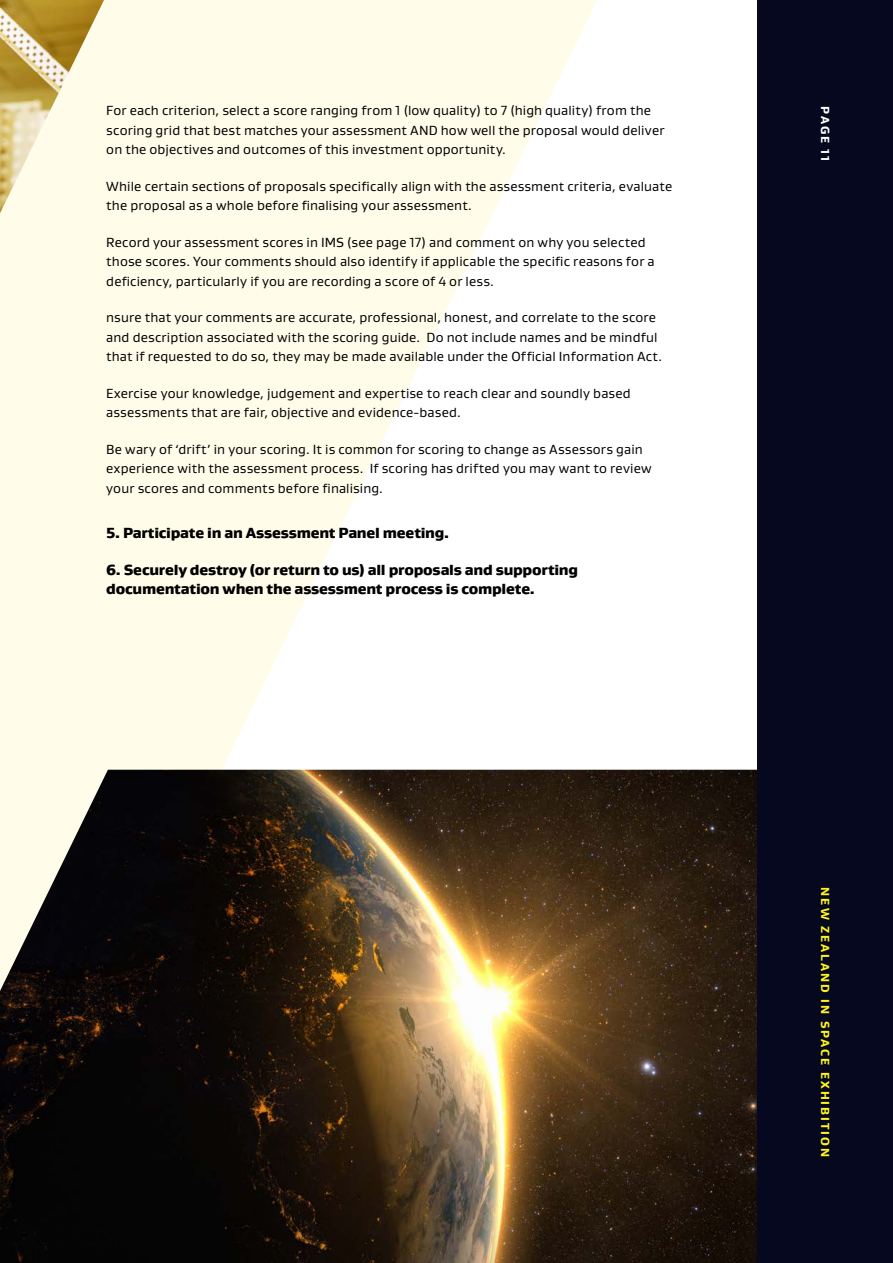
<style>
.page{position:relative;width:893px;height:1263px;background:#fff}
.page>*{position:absolute;margin:0;border:0;box-sizing:border-box;transform-origin:0 0}
.t1{font:900 15px/19.5px "Gustan";letter-spacing:-.015em;color:#000}
.t2{font:13.5px/19.5px "Gustan";letter-spacing:.01em;color:#000}
.t3{font:800 12px "Gustan";letter-spacing:.16em;color:#fff31f}
.t4{font:800 12px "Gustan";letter-spacing:.15em;color:#fff}
</style>
<div class="page">
<svg style="left:0;top:0;width:606px;height:770px;fill:#fffde9"></svg>
<img style="left:0;top:770px;width:757px;height:493px">
<img style="left:0;top:0;width:104px;height:213px">
<div style="left:757px;top:0;width:136px;height:1263px;background:#05081e"></div>
<p class="t2" style="left:106px;top:101px;width:560px">For each criterion, select a score ranging from 1 (low quality) to 7 (high quality) from the scoring grid that best matches your assessment AND how well the proposal would deliver on the objectives and outcomes of this investment opportunity.</p>
<p class="t2" style="left:106px;top:176px;width:568px">While certain sections of proposals specifically align with the assessment criteria, evaluate the proposal as a whole before finalising your assessment.</p>
<p class="t2" style="left:106px;top:232px;width:550px">Record your assessment scores in IMS (see page 17) and comment on why you selected those scores. Your comments should also identify if applicable the specific reasons for a deficiency, particularly if you are recording a score of 4 or less.</p>
<p class="t2" style="left:106px;top:308px;width:557px">nsure that your comments are accurate, professional, honest, and correlate to the score and description associated with the scoring guide. Do not include names and be mindful that if requested to do so, they may be made available under the Official Information Act.</p>
<p class="t2" style="left:106px;top:383px;width:526px">Exercise your knowledge, judgement and expertise to reach clear and soundly based assessments that are fair, objective and evidence-based.</p>
<p class="t2" style="left:106px;top:439px;width:547px">Be wary of ‘drift’ in your scoring. It is common for scoring to change as Assessors gain experience with the assessment process. If scoring has drifted you may want to review your scores and comments before finalising.</p>
<p class="t1" style="left:106px;top:523px;width:344px">5. Participate in an Assessment Panel meeting.</p>
<p class="t1" style="left:106px;top:559px;width:473px">6. Securely destroy (or return to us) all proposals and supporting documentation when the assessment process is complete.</p>
<p class="t4" style="left:833px;top:106px;width:57px;rotate:90deg">PAGE 11</p>
<p class="t3" style="left:833px;top:887px;width:271px;rotate:90deg">NEW ZEALAND IN SPACE EXHIBITION</p>
</div>
